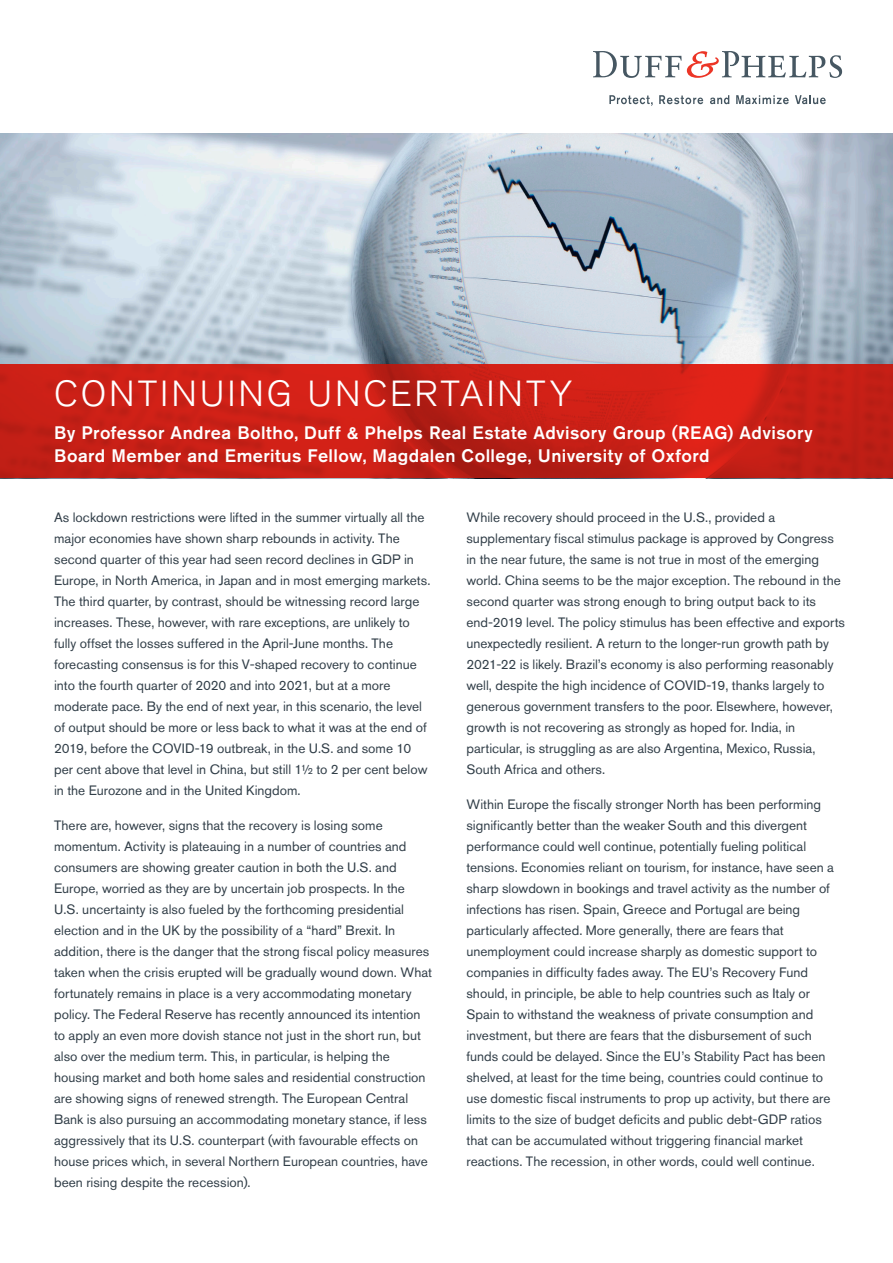
<style>
.page{position:relative;width:893px;height:1263px;background:#fff}
.page>*{position:absolute;margin:0;border:0;box-sizing:border-box;transform-origin:0 0}
.T_I_T_L_E{font:300 36px "Akzidenz Grotesk BQ";letter-spacing:.08em;color:#fff}
.T_I_T_L_E-2{font:500 18px/22.5px "Akzidenz Grotesk BQ";letter-spacing:.025em;color:#fff}
.Body_Text{font:13.5px/21px "Akzidenz Grotesk BQ";color:#313e48}
</style>
<div class="page">
<img style="left:0;top:134px;width:893px;height:230px">
<svg style="left:0;top:364px;width:893px;height:114px;background:#c81f16"></svg>
<svg style="left:609px;top:95px;width:44px;height:11px"></svg>
<svg style="left:659px;top:95px;width:44px;height:9px"></svg>
<svg style="left:710px;top:95px;width:19px;height:9px"></svg>
<svg style="left:736px;top:95px;width:53px;height:9px"></svg>
<svg style="left:795px;top:95px;width:31px;height:9px"></svg>
<svg style="left:593px;top:51px;width:249px;height:27px"></svg>
<p class="T_I_T_L_E" style="left:54px;top:373px;width:520px">CONTINUING UNCERTAINTY</p>
<p class="T_I_T_L_E-2" style="left:54px;top:421px;width:760px">By Professor Andrea Boltho, Duff &amp; Phelps Real Estate Advisory Group (REAG) Advisory<br>Board Member and Emeritus Fellow, Magdalen College, University of Oxford</p>
<p class="Body_Text" style="left:54px;top:507px;width:378px">As lockdown restrictions were lifted in the summer virtually all the major economies have shown sharp rebounds in activity. The second quarter of this year had seen record declines in GDP in Europe, in North America, in Japan and in most emerging markets.<br>The third quarter, by contrast, should be witnessing record large increases. These, however, with rare exceptions, are unlikely to fully offset the losses suffered in the April-June months. The forecasting consensus is for this V-shaped recovery to continue into the fourth quarter of 2020 and into 2021, but at a more moderate pace. By the end of next year, in this scenario, the level of output should be more or less back to what it was at the end of 2019, before the COVID-19 outbreak, in the U.S. and some 10 per cent above that level in China, but still 1½ to 2 per cent below in the Eurozone and in the United Kingdom.</p>
<p class="Body_Text" style="left:54px;top:814px;width:379px">There are, however, signs that the recovery is losing some momentum. Activity is plateauing in a number of countries and consumers are showing greater caution in both the U.S. and Europe, worried as they are by uncertain job prospects. In the U.S. uncertainty is also fueled by the forthcoming presidential election and in the UK by the possibility of a “hard” Brexit. In addition, there is the danger that the strong fiscal policy measures taken when the crisis erupted will be gradually wound down. What fortunately remains in place is a very accommodating monetary policy. The Federal Reserve has recently announced its intention to apply an even more dovish stance not just in the short run, but also over the medium term. This, in particular, is helping the housing market and both home sales and residential construction are showing signs of renewed strength. The European Central Bank is also pursuing an accommodating monetary stance, if less aggressively that its U.S. counterpart (with favourable effects on house prices which, in several Northern European countries, have been rising despite the recession).</p>
<p class="Body_Text" style="left:466px;top:507px;width:380px">While recovery should proceed in the U.S., provided a supplementary fiscal stimulus package is approved by Congress in the near future, the same is not true in most of the emerging world. China seems to be the major exception. The rebound in the second quarter was strong enough to bring output back to its end-2019 level. The policy stimulus has been effective and exports unexpectedly resilient. A return to the longer-run growth path by 2021-22 is likely. Brazil’s economy is also performing reasonably well, despite the high incidence of COVID-19, thanks largely to generous government transfers to the poor. Elsewhere, however, growth is not recovering as strongly as hoped for. India, in particular, is struggling as are also Argentina, Mexico, Russia, South Africa and others.</p>
<p class="Body_Text" style="left:466px;top:793px;width:369px">Within Europe the fiscally stronger North has been performing significantly better than the weaker South and this divergent performance could well continue, potentially fueling political tensions. Economies reliant on tourism, for instance, have seen a sharp slowdown in bookings and travel activity as the number of infections has risen. Spain, Greece and Portugal are being particularly affected. More generally, there are fears that unemployment could increase sharply as domestic support to companies in difficulty fades away. The EU’s Recovery Fund should, in principle, be able to help countries such as Italy or Spain to withstand the weakness of private consumption and investment, but there are fears that the disbursement of such funds could be delayed. Since the EU’s Stability Pact has been shelved, at least for the time being, countries could continue to use domestic fiscal instruments to prop up activity, but there are limits to the size of budget deficits and public debt-GDP ratios that can be accumulated without triggering financial market reactions. The recession, in other words, could well continue.</p>
</div>
